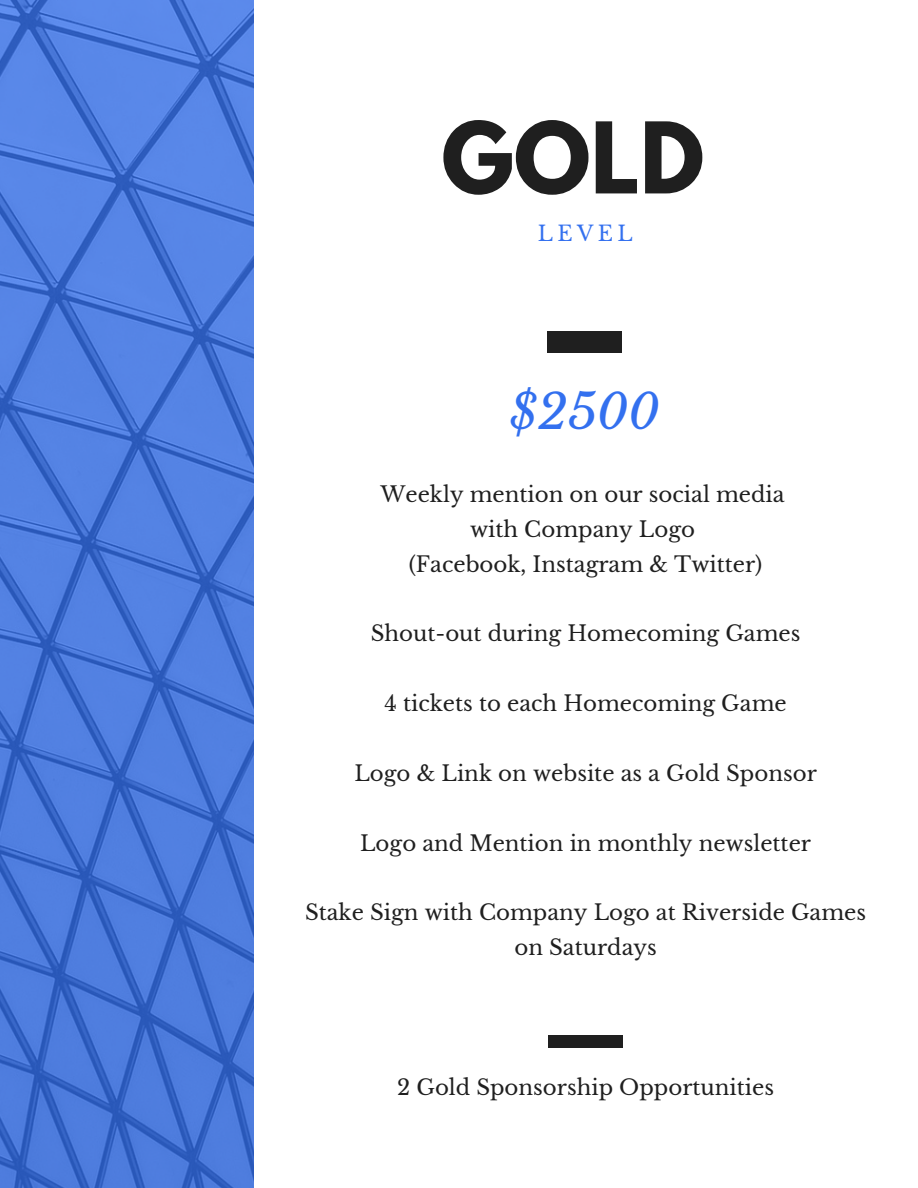
<style>
.page{position:relative;width:918px;height:1188px;background:#fff}
.page>*{position:absolute;margin:0;border:0;box-sizing:border-box;transform-origin:0 0}
.t1{font:700 87.45px "League Spartan";color:#1f1f1f}
.t2{font:italic 47.85px "Libre Baskerville";color:#3370ef}
.t3{font:21.3px/34.8px "Libre Baskerville";color:#1f1f1f;text-align:center}
.t4{font:21px "Libre Baskerville";letter-spacing:.21em;color:#3370ef}
</style>
<div class="page">
<img style="left:0;top:0;width:253px;height:1188px">
<div style="left:548px;top:1035px;width:74px;height:13px;background:#1f1f1f"></div>
<div style="left:548px;top:331px;width:74px;height:22px;background:#1f1f1f"></div>
<p class="t1" style="left:441px;top:115px;width:264px">GOLD</p>
<p class="t4" style="left:538px;top:220px;width:96px">LEVEL</p>
<p class="t2" style="left:510px;top:382px;width:151px">$2500</p>
<p class="t3" style="left:380px;top:477px;width:406px">Weekly mention on our social media</p>
<p class="t3" style="left:470px;top:512px;width:227px">with Company Logo</p>
<p class="t3" style="left:409px;top:547px;width:355px">(Facebook, Instagram &amp; Twitter)</p>
<p class="t3" style="left:371px;top:617px;width:431px">Shout-out during Homecoming Games</p>
<p class="t3" style="left:385px;top:686px;width:404px">4 tickets to each Homecoming Game</p>
<p class="t3" style="left:354px;top:756px;width:464px">Logo &amp; Link on website as a Gold Sponsor</p>
<p class="t3" style="left:360px;top:826px;width:452px">Logo and Mention in monthly newsletter</p>
<p class="t3" style="left:305px;top:896px;width:563px">Stake Sign with Company Logo at Riverside Games on Saturdays</p>
<p class="t3" style="left:397px;top:1070px;width:378px">2 Gold Sponsorship Opportunities</p>
</div>
